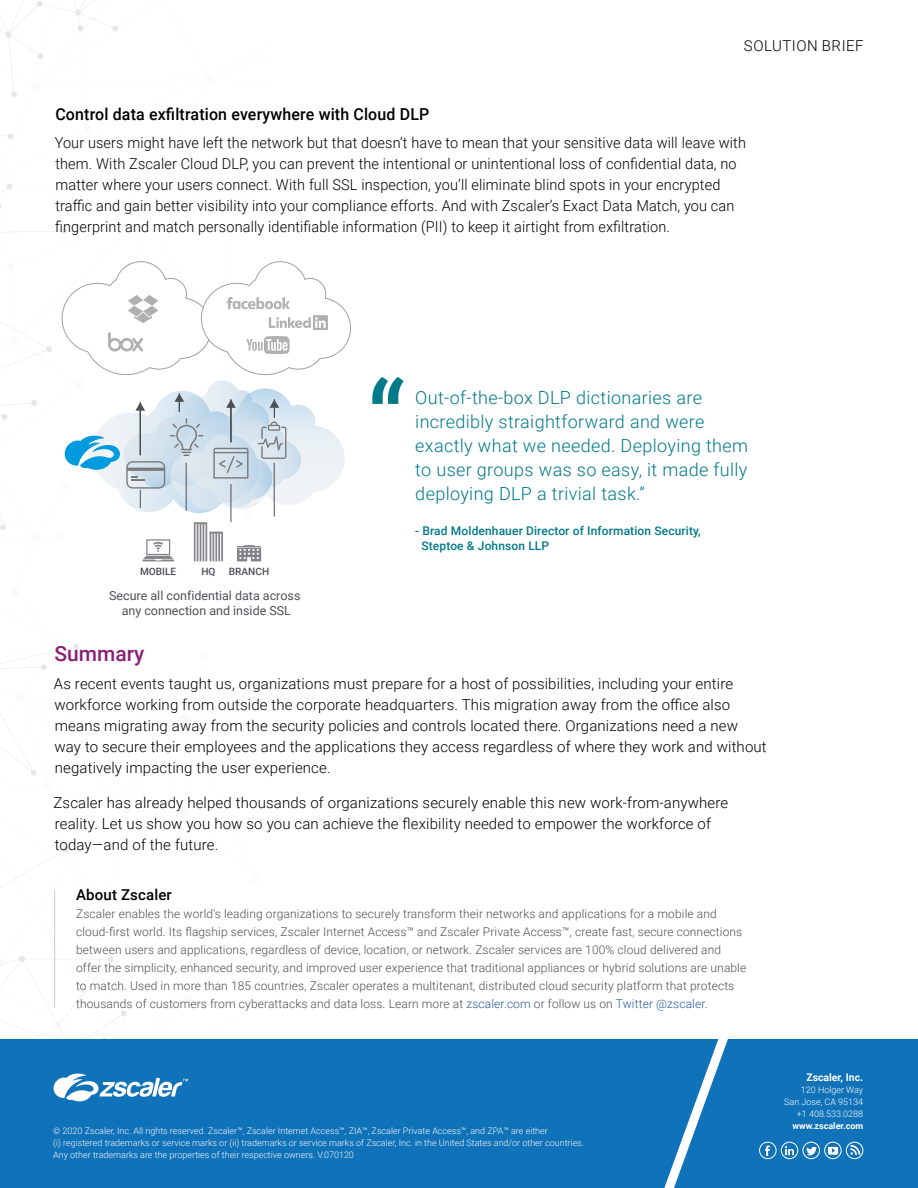
<style>
.page{position:relative;width:918px;height:1188px;background:#fff}
.page>*{position:absolute;margin:0;border:0;box-sizing:border-box;transform-origin:0 0}
.t1{font:500 21px "Roboto";color:#892076}
.t2{font:300 18px/24px "Roboto";letter-spacing:.02em;color:#007988}
.t3{font:500 16.5px "Roboto";letter-spacing:.01em;color:#000}
.t4{font:300 15px/21px "Roboto";letter-spacing:.01em;color:#000}
.t5{font:300 15px "Roboto";letter-spacing:.035em;color:#000}
.t6{font:500 15px "Roboto";letter-spacing:.01em;color:#000}
.t7{font:12.45px/15px "Roboto";color:#4d5055;text-align:center}
.t8{font:300 12px/18px "Roboto";letter-spacing:.01em;color:#4c4f54}
.t9{font:500 12px/15px "Roboto";letter-spacing:.01em;color:#007988}
.t10{font:700 10.5px "Roboto";color:#fff}
.t11{font:500 10.05px "Roboto";color:#4d5055}
.t12{font:300 9px/12px "Roboto";color:#f7f8fa}
.t13{font:300 9px/12px "Roboto";color:#fff;text-align:right}
.t14{font:700 9px "Roboto";color:#fff}
.s1{color:#275b9b}
</style>
<div class="page">
<svg style="left:0;top:0;width:262px;height:1039px"></svg>
<div style="left:0;top:1039px;width:918px;height:149px;background:#1072b9"></div>
<svg style="left:53px;top:1074px;width:135px;height:27px"></svg>
<svg style="left:664px;top:1039px;width:64px;height:149px"></svg>
<img style="left:825px;top:1142px;width:16px;height:17px;border-radius:8px">
<div style="left:824px;top:1142px;width:18px;height:17px;border:1px solid #fff;border-radius:50%"></div>
<img style="left:760px;top:1142px;width:16px;height:17px;border-radius:8px">
<div style="left:759px;top:1142px;width:17px;height:17px;border:1px solid #fff;border-radius:50%"></div>
<img style="left:781px;top:1142px;width:17px;height:17px;border-radius:8px">
<div style="left:781px;top:1142px;width:17px;height:17px;border:1px solid #fff;border-radius:50%"></div>
<img style="left:803px;top:1142px;width:16px;height:17px;border-radius:8px">
<div style="left:803px;top:1142px;width:17px;height:17px;border:1px solid #fff;border-radius:50%"></div>
<img style="left:846px;top:1142px;width:17px;height:17px;border-radius:8px">
<div style="left:846px;top:1142px;width:17px;height:17px;border:1px solid #fff;border-radius:50%"></div>
<svg style="left:194px;top:522px;width:29px;height:39px"></svg>
<hr style="left:274px;top:463px;width:1px;height:54px;background:#4d5055">
<hr style="left:231px;top:484px;width:1px;height:38px;background:#4d5055">
<svg style="left:237px;top:545px;width:24px;height:16px"></svg>
<svg style="left:142px;top:539px;width:32px;height:22px"></svg>
<svg style="left:62px;top:261px;width:289px;height:252px"></svg>
<svg style="left:372px;top:377px;width:32px;height:27px"></svg>
<hr style="left:54px;top:889px;width:1px;height:119px;background:#d0d1d3">
<p class="t5" style="left:744px;top:35px;width:121px">SOLUTION BRIEF</p>
<p class="t3" style="left:55px;top:103px;width:375px">Control data exfiltration everywhere with Cloud DLP</p>
<p class="t4" style="left:55px;top:132px;width:693px">Your users might have left the network but that doesn’t have to mean that your sensitive data will leave with them. With Zscaler Cloud DLP, you can prevent the intentional or unintentional loss of confidential data, no matter where your users connect. With full SSL inspection, you’ll eliminate blind spots in your encrypted traffic and gain better visibility into your compliance efforts. And with Zscaler’s Exact Data Match, you can fingerprint and match personally identifiable information (PII) to keep it airtight from exfiltration.</p>
<p class="t11" style="left:140px;top:564px;width:38px">MOBILE</p>
<p class="t11" style="left:201px;top:564px;width:16px">HQ</p>
<p class="t11" style="left:229px;top:564px;width:42px">BRANCH</p>
<p class="t7" style="left:109px;top:588px;width:193px">Secure all confidential data across any connection and inside SSL</p>
<p class="t2" style="left:415px;top:385px;width:334px">Out-of-the-box DLP dictionaries are incredibly straightforward and were exactly what we needed. Deploying them to user groups was so easy, it made fully deploying DLP a trivial task.”</p>
<p class="t9" style="left:422px;top:523px;width:281px;text-indent:-6px">- Brad Moldenhauer Director of Information Security,<br>Steptoe &amp; Johnson LLP</p>
<h1 class="t1" style="left:54px;top:639px;width:92px">Summary</h1>
<p class="t4" style="left:54px;top:673px;width:714px">As recent events taught us, organizations must prepare for a host of possibilities, including your entire workforce working from outside the corporate headquarters. This migration away from the office also means migrating away from the security policies and controls located there. Organizations need a new way to secure their employees and the applications they access regardless of where they work and without negatively impacting the user experience.</p>
<p class="t4" style="left:54px;top:791px;width:676px">Zscaler has already helped thousands of organizations securely enable this new work-from-anywhere reality. Let us show you how so you can achieve the flexibility needed to empower the workforce of today—and of the future.</p>
<p class="t6" style="left:76px;top:884px;width:97px">About Zscaler</p>
<p class="t8" style="left:76px;top:904px;width:672px">Zscaler enables the world’s leading organizations to securely transform their networks and applications for a mobile and cloud-first world. Its flagship services, Zscaler Internet Access™ and Zscaler Private Access™, create fast, secure connections between users and applications, regardless of device, location, or network. Zscaler services are 100% cloud delivered and offer the simplicity, enhanced security, and improved user experience that traditional appliances or hybrid solutions are unable to match. Used in more than 185 countries, Zscaler operates a multitenant, distributed cloud security platform that protects thousands of customers from cyberattacks and data loss. Learn more at <span class="s1">zscaler.com</span> or follow us on <span class="s1">Twitter @zscaler</span>.</p>
<p class="t12" style="left:53px;top:1124px;width:532px">© 2020 Zscaler, Inc. All rights reserved. Zscaler™, Zscaler Internet Access™, ZIA™, Zscaler Private Access™, and ZPA™ are either<br>(i) registered trademarks or service marks or (ii) trademarks or service marks of Zscaler, Inc. in the United States and/or other countries.<br>Any other trademarks are the properties of their respective owners. V.070120</p>
<p class="t10" style="left:806px;top:1070px;width:58px">Zscaler, Inc.</p>
<p class="t13" style="left:784px;top:1084px;width:80px">120 Holger Way<br>San Jose, CA 95134 +1 408.533.0288</p>
<p class="t14" style="left:793px;top:1120px;width:72px">www.zscaler.com</p>
</div>
